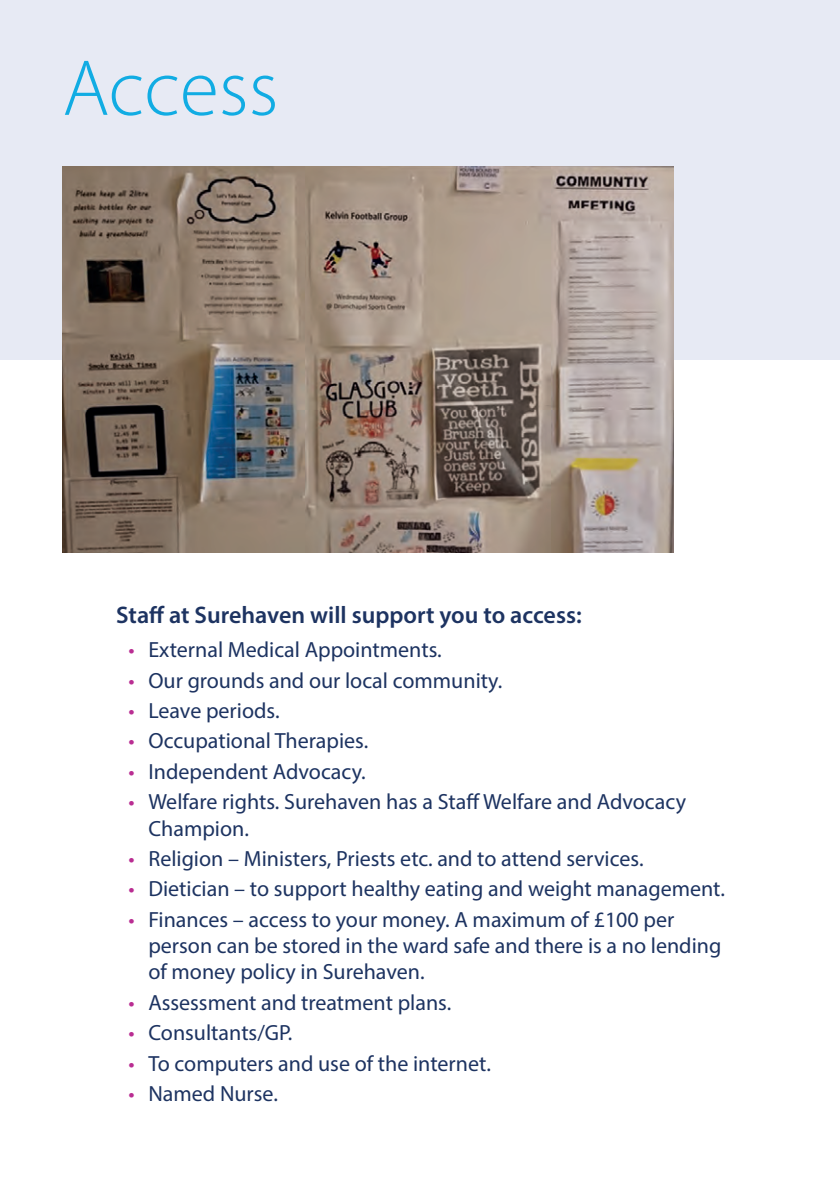
<style>
.page{position:relative;width:840px;height:1191px;background:#fff}
.page>*{position:absolute;margin:0;border:0;box-sizing:border-box;transform-origin:0 0}
.t1{font:300 80px "Myriad Pro";color:#11ace3}
.t2{font:600 24px "Myriad Pro";color:#1d3361}
.t3{font:22px/26.4px "Myriad Pro";color:#1d3361}
.s1{color:#b92d92}
</style>
<div class="page">
<div style="left:0;top:0;width:839px;height:359px;background:#e7eaf4"></div>
<img style="left:62px;top:166px;width:610px;height:386px">
<h1 class="t1" style="left:62px;top:40px;width:217px">Access</h1>
<p class="t2" style="left:116px;top:599px;width:466px">Staff at Surehaven will support you to access:</p>
<p class="t3" style="left:128px;top:636px;width:315px"><span class="s1">•</span> External Medical Appointments.</p>
<p class="t3" style="left:128px;top:666px;width:375px"><span class="s1">•</span> Our grounds and our local community.</p>
<p class="t3" style="left:128px;top:697px;width:153px"><span class="s1">•</span> Leave periods.</p>
<p class="t3" style="left:128px;top:727px;width:241px"><span class="s1">•</span> Occupational Therapies.</p>
<p class="t3" style="left:128px;top:758px;width:239px"><span class="s1">•</span> Independent Advocacy.</p>
<p class="t3" style="left:148px;top:788px;width:539px;text-indent:-20px"><span class="s1">•</span> Welfare rights. Surehaven has a Staff Welfare and Advocacy<br>Champion.</p>
<p class="t3" style="left:128px;top:845px;width:516px"><span class="s1">•</span> Religion – Ministers, Priests etc. and to attend services.</p>
<p class="t3" style="left:128px;top:875px;width:598px"><span class="s1">•</span> Dietician – to support healthy eating and weight management.</p>
<p class="t3" style="left:148px;top:905px;width:574px;text-indent:-20px"><span class="s1">•</span> Finances – access to your money. A maximum of £100 per person can be stored in the ward safe and there is a no lending of money policy in Surehaven.</p>
<p class="t3" style="left:128px;top:989px;width:324px"><span class="s1">•</span> Assessment and treatment plans.</p>
<p class="t3" style="left:128px;top:1019px;width:165px"><span class="s1">•</span> Consultants/GP.</p>
<p class="t3" style="left:128px;top:1049px;width:364px"><span class="s1">•</span> To computers and use of the internet.</p>
<p class="t3" style="left:128px;top:1080px;width:151px"><span class="s1">•</span> Named Nurse.</p>
</div>
